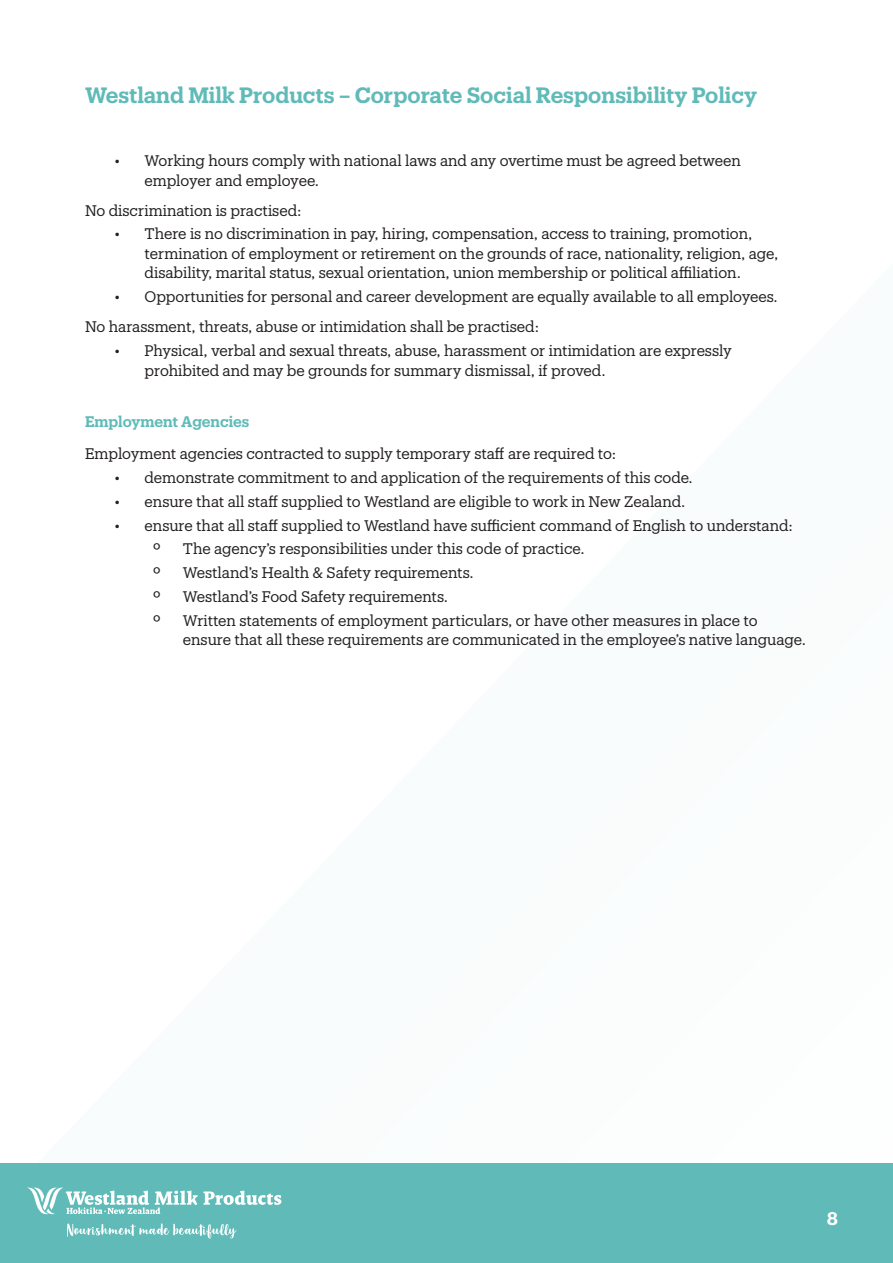
<style>
.page{position:relative;width:893px;height:1263px;background:#fff}
.page>*{position:absolute;margin:0;border:0;box-sizing:border-box;transform-origin:0 0}
.t1{font:600 21.75px "Produkt";color:#60bbb8}
.t2{font:600 18px "Produkt";color:#fff}
.Body_-_small_space_a{font:15px/19.5px "Produkt";color:#231f20}
.Heading_2{font:600 15px "Produkt";letter-spacing:-.005em;color:#60bbb8}
</style>
<div class="page">
<div style="left:0;top:1163px;width:893px;height:100px;background:#60bbb8"></div>
<svg style="left:27px;top:1187px;width:254px;height:28px"></svg>
<svg style="left:67px;top:1223px;width:170px;height:15px"></svg>
<h1 class="t1" style="left:85px;top:80px;width:674px">Westland Milk Products – Corporate Social Responsibility Policy</h1>
<p class="Body_-_small_space_a" style="left:145px;top:150px;width:598px;text-indent:-30px">• Working hours comply with national laws and any overtime must be agreed between employer and employee.</p>
<p class="Body_-_small_space_a" style="left:85px;top:200px;width:218px">No discrimination is practised:</p>
<p class="Body_-_small_space_a" style="left:145px;top:224px;width:635px;text-indent:-30px">• There is no discrimination in pay, hiring, compensation, access to training, promotion, termination of employment or retirement on the grounds of race, nationality, religion, age, disability, marital status, sexual orientation, union membership or political affiliation.</p>
<p class="Body_-_small_space_a" style="left:115px;top:286px;width:664px">• Opportunities for personal and career development are equally available to all employees.</p>
<p class="Body_-_small_space_a" style="left:85px;top:316px;width:455px">No harassment, threats, abuse or intimidation shall be practised:</p>
<p class="Body_-_small_space_a" style="left:145px;top:340px;width:589px;text-indent:-30px">• Physical, verbal and sexual threats, abuse, harassment or intimidation are expressly prohibited and may be grounds for summary dismissal, if proved.</p>
<p class="Heading_2" style="left:85px;top:411px;width:166px">Employment Agencies</p>
<p class="Body_-_small_space_a" style="left:85px;top:443px;width:533px">Employment agencies contracted to supply temporary staff are required to:</p>
<p class="Body_-_small_space_a" style="left:115px;top:467px;width:579px">• demonstrate commitment to and application of the requirements of this code.</p>
<p class="Body_-_small_space_a" style="left:115px;top:491px;width:572px">• ensure that all staff supplied to Westland are eligible to work in New Zealand.</p>
<p class="Body_-_small_space_a" style="left:115px;top:515px;width:680px">• ensure that all staff supplied to Westland have sufficient command of English to understand:</p>
<p class="Body_-_small_space_a" style="left:153px;top:538px;width:9px">º</p>
<p class="Body_-_small_space_a" style="left:183px;top:538px;width:403px">The agency’s responsibilities under this code of practice.</p>
<p class="Body_-_small_space_a" style="left:153px;top:562px;width:9px">º</p>
<p class="Body_-_small_space_a" style="left:183px;top:562px;width:292px">Westland’s Health &amp; Safety requirements.</p>
<p class="Body_-_small_space_a" style="left:153px;top:586px;width:9px">º</p>
<p class="Body_-_small_space_a" style="left:183px;top:586px;width:267px">Westland’s Food Safety requirements.</p>
<p class="Body_-_small_space_a" style="left:153px;top:610px;width:9px">º</p>
<p class="Body_-_small_space_a" style="left:183px;top:610px;width:625px">Written statements of employment particulars, or have other measures in place to ensure that all these requirements are communicated in the employee’s native language.</p>
<p class="t2" style="left:827px;top:1205px;width:13px">8</p>
</div>
